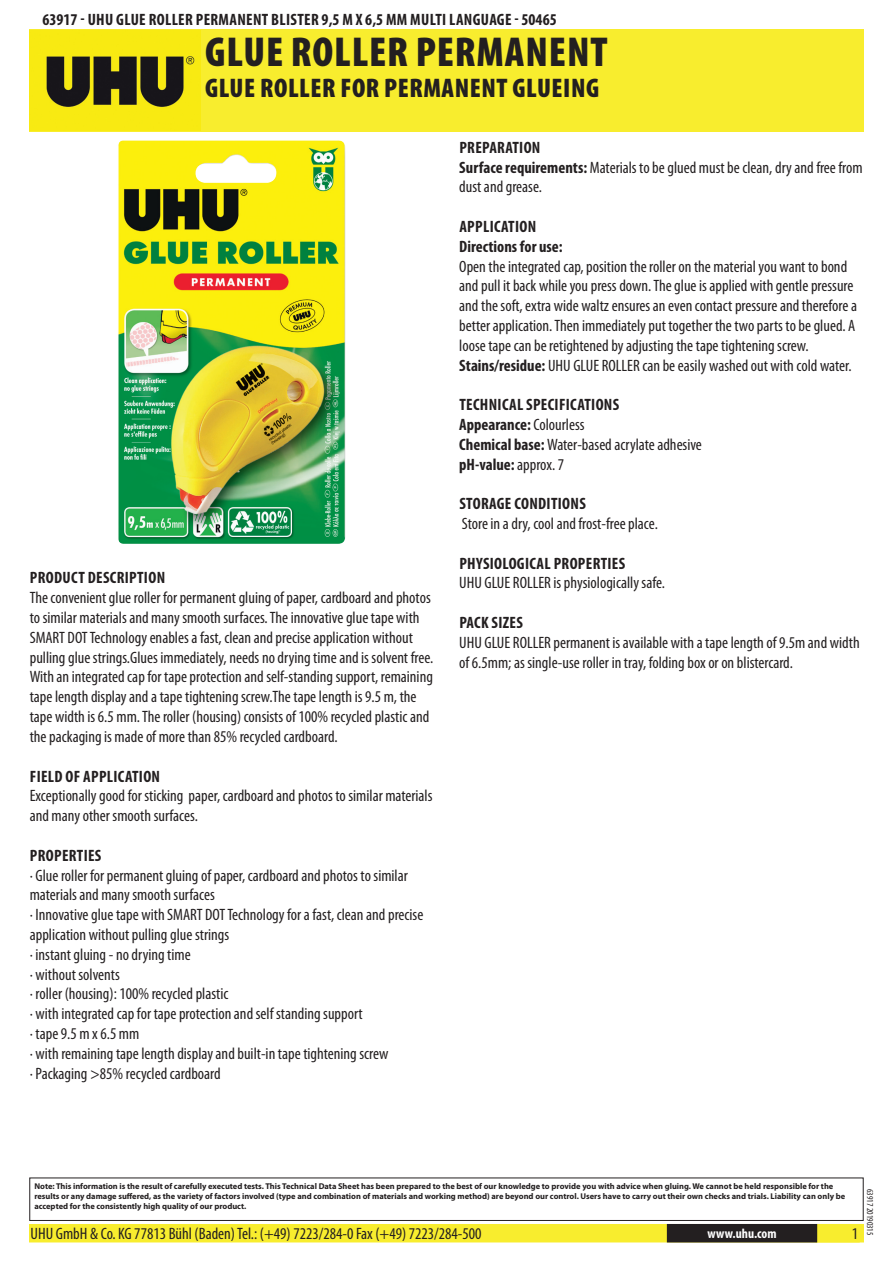
<style>
.page{position:relative;width:893px;height:1263px;background:#fff}
.page>*{position:absolute;margin:0;border:0;box-sizing:border-box;transform-origin:0 0}
.t1{font:900 condensed 42px "Myriad Pro";letter-spacing:.02em;color:#231f20}
.t2{font:900 condensed 27px "Myriad Pro";letter-spacing:.02em;color:#231f20}
.t3{font:condensed 16.5px/19.8px "Myriad Pro";color:#231f20}
.t4{font:700 condensed 16.5px/19.8px "Myriad Pro";letter-spacing:.02em;color:#231f20}
.t5{font:700 condensed 13.5px "Myriad Pro";letter-spacing:.015em;color:#fff}
.t6{font:condensed 9px "Myriad Pro";color:#231f20}
.t7{font:700 8.4px/10.1px "Myriad Pro";color:#231f20}
.s1{font-weight:700}
.s2{font-weight:400}
</style>
<div class="page">
<div style="left:30px;top:1225px;width:833px;height:17px;background:#f8ed2e"></div>
<div style="left:29px;top:1224px;width:835px;height:18px;border:2px solid #f8ed2e"></div>
<div style="left:816px;top:1224px;width:44px;height:18px;border:2px solid #f8ed2e"></div>
<div style="left:668px;top:1225px;width:148px;height:17px;background:#231f20"></div>
<div style="left:667px;top:1224px;width:150px;height:18px;border:2px solid #231f20"></div>
<div style="left:29px;top:1177px;width:835px;height:44px;border:1px solid #231f20"></div>
<div style="left:30px;top:30px;width:834px;height:102px;background:#f8ed2e"></div>
<img style="left:30px;top:31px;width:171px;height:100px">
<img style="left:118px;top:140px;width:228px;height:404px">
<p class="t4" style="left:43px;top:9px;width:516px">63917 - UHU GLUE ROLLER PERMANENT BLISTER 9,5 M X 6,5 MM MULTI LANGUAGE - 50465</p>
<h1 class="t1" style="left:205px;top:25px;width:106px">GLUE ROLLER</h1>
<h1 class="t1" style="left:416px;top:25px;width:193px">PERMANENT</h1>
<h2 class="t2" style="left:205px;top:70px;width:394px">GLUE ROLLER FOR PERMANENT GLUEING</h2>
<p class="t4" style="left:30px;top:568px;width:137px">PRODUCT DESCRIPTION</p>
<p class="t3" style="left:30px;top:588px;width:405px">The convenient glue roller for permanent gluing of paper, cardboard and photos to similar materials and many smooth surfaces. The innovative glue tape with SMART DOT Technology enables a fast, clean and precise application without pulling glue strings.Glues immediately, needs no drying time and is solvent free.<br>With an integrated cap for tape protection and self-standing support, remaining tape length display and a tape tightening screw.The tape length is 9.5 m, the tape width is 6.5 mm. The roller (housing) consists of 100% recycled plastic and the packaging is made of more than 85% recycled cardboard.</p>
<p class="t4" style="left:30px;top:766px;width:132px">FIELD OF APPLICATION</p>
<p class="t3" style="left:30px;top:786px;width:404px">Exceptionally good for sticking paper, cardboard and photos to similar materials and many other smooth surfaces.</p>
<p class="t4" style="left:30px;top:845px;width:73px">PROPERTIES</p>
<p class="t3" style="left:30px;top:865px;width:395px">· Glue roller for permanent gluing of paper, cardboard and photos to similar materials and many smooth surfaces<br>· Innovative glue tape with SMART DOT Technology for a fast, clean and precise application without pulling glue strings<br>· instant gluing - no drying time<br>· without solvents<br>· roller (housing): 100% recycled plastic<br>· with integrated cap for tape protection and self standing support<br>· tape 9.5 m x 6.5 mm<br>· with remaining tape length display and built-in tape tightening screw<br>· Packaging &gt;85% recycled cardboard</p>
<p class="t3" style="left:459px;top:137px;width:405px"><span class="s1">PREPARATION<br>SURFACE REQUIREMENTS:</span> Materials to be glued must be clean, dry and free from dust and grease.</p>
<p class="t4" style="left:459px;top:216px;width:105px">APPLICATION<br>DIRECTIONS FOR USE:</p>
<p class="t3" style="left:459px;top:256px;width:399px">Open the integrated cap, position the roller on the material you want to bond and pull it back while you press down. The glue is applied with gentle pressure and the soft, extra wide waltz ensures an even contact pressure and therefore a better application. Then immediately put together the two parts to be glued. A loose tape can be retightened by adjusting the tape tightening screw.<br><span class="s1">STAINS/RESIDUE:</span> UHU GLUE ROLLER can be easily washed out with cold water.</p>
<p class="t4" style="left:459px;top:394px;width:244px">TECHNICAL SPECIFICATIONS<br>APPEARANCE: <span class="s2">Colourless<br></span>CHEMICAL BASE: <span class="s2">Water-based acrylate adhesive<br></span>PH-VALUE: <span class="s2">approx. 7</span></p>
<p class="t4" style="left:459px;top:493px;width:128px">STORAGE CONDITIONS</p>
<p class="t3" style="left:462px;top:513px;width:198px">Store in a dry, cool and frost-free place.</p>
<p class="t4" style="left:459px;top:553px;width:167px">PHYSIOLOGICAL PROPERTIES</p>
<p class="t3" style="left:459px;top:573px;width:207px">UHU GLUE ROLLER is physiologically safe.</p>
<p class="t4" style="left:459px;top:612px;width:65px">PACK SIZES</p>
<p class="t3" style="left:459px;top:632px;width:402px">UHU GLUE ROLLER permanent is available with a tape length of 9.5m and width of 6.5mm; as single-use roller in tray, folding box or on blistercard.</p>
<p class="t7" style="left:34px;top:1181px;width:812px">Note: This information is the result of carefully executed tests. This Technical Data Sheet has been prepared to the best of our knowledge to provide you with advice when gluing. We cannot be held responsible for the results or any damage suffered, as the variety of factors involved (type and combination of materials and working method) are beyond our control. Users have to carry out their own checks and trials. Liability can only be accepted for the consistently high quality of our product.</p>
<p class="t3" style="left:31px;top:1224px;width:453px">UHU GmbH &amp; Co. KG 77813 Bühl (Baden) Tel.: (+49) 7223/284-0 Fax (+49) 7223/284-500</p>
<p class="t5" style="left:707px;top:1225px;width:71px">WWW.UHU.COM</p>
<p class="t3" style="left:852px;top:1224px;width:8px">1</p>
<p class="t6" style="left:875px;top:1189px;width:48px;rotate:90deg">63917 20190315</p>
</div>
